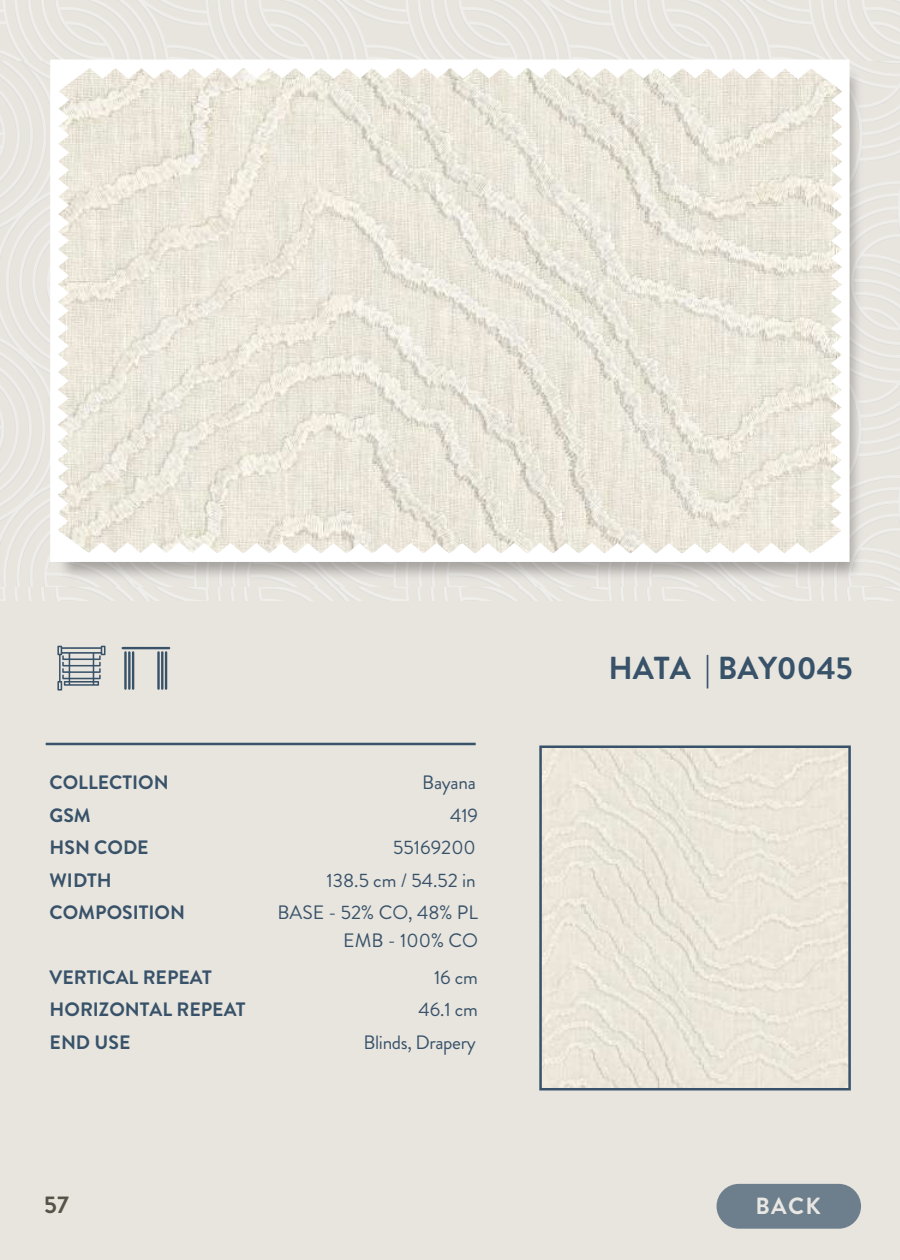
<style>
.page{position:relative;width:900px;height:1260px;background:#e8e5df}
.page>*{position:absolute;margin:0;border:0;box-sizing:border-box;transform-origin:0 0}
.t1{font:700 31.75px "Brandon Grotesque";color:#385269}
.t2{font:700 24.25px "Brandon Grotesque";color:#545447}
.t3{font:700 23.5px "Brandon Grotesque";color:#e9e7e3}
.t4{font:700 19.5px/32.5px "Brandon Grotesque";color:#385269}
.t5{font:19.5px/32.5px "Brandon Grotesque";color:#385269;text-align:right}
.t6{font:19.5px "Brandon Grotesque";letter-spacing:-.02em;color:#385269}
</style>
<div class="page">
<hr style="left:46px;top:743px;width:430px;height:2px;background:#385269">
<img style="left:0;top:62px;width:900px;height:525px">
<svg style="left:50px;top:60px;width:800px;height:502px"></svg>
<img style="left:542px;top:748px;width:306px;height:339px">
<div style="left:539px;top:745px;width:312px;height:345px;border:2px solid #385269"></div>
<svg style="left:57px;top:646px;width:49px;height:44px"></svg>
<svg style="left:122px;top:647px;width:48px;height:43px"></svg>
<div style="left:717px;top:1184px;width:144px;height:44px;background:#6d7e8c;border-radius:22px"></div>
<p class="t4" style="left:50px;top:766px;width:137px">COLLECTION<br>GSM<br>HSN CODE<br>WIDTH<br>COMPOSITION</p>
<p class="t4" style="left:50px;top:961px;width:164px">VERTICAL REPEAT</p>
<p class="t5" style="left:278px;top:766px;width:202px">Bayana<br>419<br>55169200<br>138.5 cm / 54.52 in<br>BASE - 52% CO, 48% PL</p>
<p class="t5" style="left:343px;top:922px;width:136px;line-height:36.8px">EMB - 100% CO<br>16 cm</p>
<p class="t4" style="left:50px;top:993px;width:197px">HORIZONTAL REPEAT</p>
<p class="t5" style="left:419px;top:993px;width:61px">46.1 cm</p>
<p class="t4" style="left:50px;top:1026px;width:82px">END USE</p>
<p class="t6" style="left:364px;top:1028px;width:114px">Blinds, Drapery</p>
<h1 class="t1" style="left:608px;top:646px;width:246px">HATA | BAY0045</h1>
<p class="t2" style="left:44px;top:1187px;width:26px">57</p>
<p class="t3" style="left:755px;top:1189px;width:67px">BACK</p>
</div>
